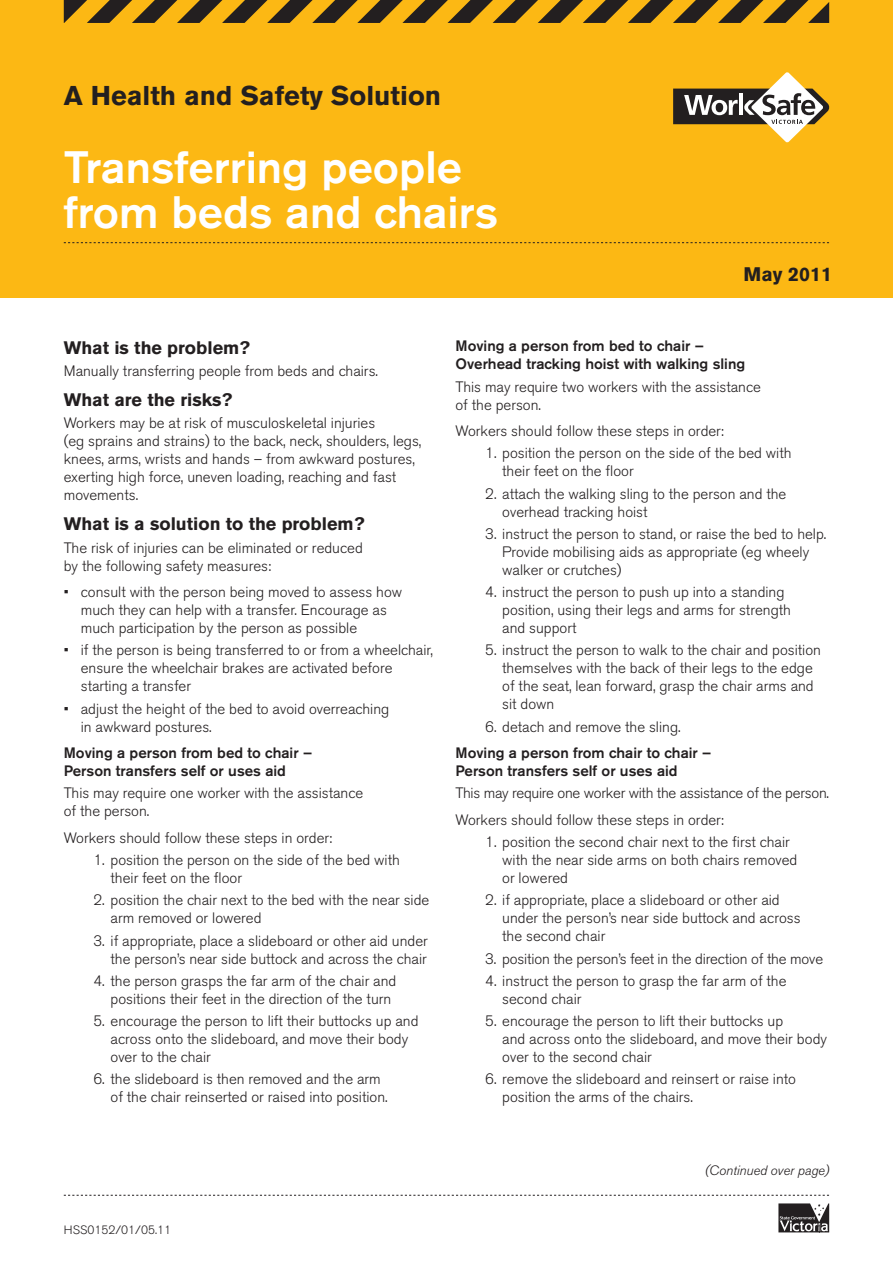
<style>
.page{position:relative;width:893px;height:1263px;background:#fff}
.page>*{position:absolute;margin:0;border:0;box-sizing:border-box;transform-origin:0 0}
.t1{font:500 45px/45px "Akzidenz Grotesk BE";color:#fff}
.t2{font:700 27px "Akzidenz Grotesk BE";color:#231f20}
.t3{font:700 19.5px "Akzidenz Grotesk BE";color:#231f20}
.t4{font:700 18px "Akzidenz Grotesk BE";color:#231f20}
.t5{font:300 15px/18px "Akzidenz Grotesk BE";color:#231f20}
.t6{font:500 15px/18px "Akzidenz Grotesk BE";color:#231f20}
.t7{font:italic 300 13.5px "Akzidenz Grotesk BE";color:#231f20}
.t8{font:300 12px "Akzidenz Grotesk BE";color:#231f20}
</style>
<div class="page">
<svg style="left:64px;top:1195px;width:765px;height:1px"></svg>
<svg style="left:778px;top:1203px;width:51px;height:29px"></svg>
<div style="left:0;top:0;width:893px;height:298px;background:#fcb814"></div>
<svg style="left:64px;top:242px;width:765px;height:1px"></svg>
<svg style="left:673px;top:72px;width:157px;height:71px"></svg>
<hr style="left:739px;top:94px;width:4px;height:21px;background:#fff">
<svg style="left:64px;top:0;width:765px;height:23px"></svg>
<h2 class="t2" style="left:64px;top:80px;width:379px">A Health and Safety Solution</h2>
<h1 class="t1" style="left:64px;top:143px;width:436px">Transferring people from beds and chairs</h1>
<h3 class="t3" style="left:743px;top:263px;width:90px">May 2011</h3>
<p class="t4" style="left:64px;top:337px;width:188px">What is the problem?</p>
<p class="t5" style="left:64px;top:362px;width:316px">Manually transferring people from beds and chairs.</p>
<p class="t4" style="left:64px;top:389px;width:170px">What are the risks?</p>
<p class="t5" style="left:64px;top:414px;width:359px">Workers may be at risk of musculoskeletal injuries<br>(eg sprains and strains) to the back, neck, shoulders, legs, knees, arms, wrists and hands – from awkward postures, exerting high force, uneven loading, reaching and fast movements.</p>
<p class="t4" style="left:64px;top:514px;width:302px">What is a solution to the problem?</p>
<p class="t5" style="left:64px;top:539px;width:301px">The risk of injuries can be eliminated or reduced by the following safety measures:</p>
<p class="t5" style="left:81px;top:583px;width:323px;text-indent:-17px">• consult with the person being moved to assess how much they can help with a transfer. Encourage as much participation by the person as possible</p>
<p class="t5" style="left:81px;top:641px;width:354px;text-indent:-17px">• if the person is being transferred to or from a wheelchair, ensure the wheelchair brakes are activated before starting a transfer</p>
<p class="t5" style="left:81px;top:700px;width:310px;text-indent:-17px">• adjust the height of the bed to avoid overreaching in awkward postures.</p>
<p class="t6" style="left:64px;top:744px;width:250px">Moving a person from bed to chair –<br>Person transfers self or uses aid</p>
<p class="t5" style="left:64px;top:784px;width:301px">This may require one worker with the assistance of the person.</p>
<p class="t5" style="left:64px;top:829px;width:270px">Workers should follow these steps in order:</p>
<p class="t5" style="left:111px;top:851px;width:291px;text-indent:-17px">1. position the person on the side of the bed with their feet on the floor</p>
<p class="t5" style="left:111px;top:891px;width:320px;text-indent:-17px">2. position the chair next to the bed with the near side arm removed or lowered</p>
<p class="t5" style="left:94px;top:932px;width:336px;text-align:right">3. if appropriate, place a slideboard or other aid under the person’s near side buttock and across the chair</p>
<p class="t5" style="left:111px;top:972px;width:287px;text-indent:-17px">4. the person grasps the far arm of the chair and positions their feet in the direction of the turn</p>
<p class="t5" style="left:111px;top:1012px;width:309px;text-indent:-17px">5. encourage the person to lift their buttocks up and across onto the slideboard, and move their body over to the chair</p>
<p class="t5" style="left:111px;top:1070px;width:279px;text-indent:-17px">6. the slideboard is then removed and the arm of the chair reinserted or raised into position.</p>
<p class="t6" style="left:455px;top:337px;width:291px">Moving a person from bed to chair –<br>Overhead tracking hoist with walking sling</p>
<p class="t5" style="left:455px;top:378px;width:307px">This may require two workers with the assistance of the person.</p>
<p class="t5" style="left:455px;top:422px;width:270px">Workers should follow these steps in order:</p>
<p class="t5" style="left:502px;top:444px;width:291px;text-indent:-17px">1. position the person on the side of the bed with their feet on the floor</p>
<p class="t5" style="left:502px;top:485px;width:286px;text-indent:-17px">2. attach the walking sling to the person and the overhead tracking hoist</p>
<p class="t5" style="left:502px;top:525px;width:326px;text-indent:-17px">3. instruct the person to stand, or raise the bed to help.<br>Provide mobilising aids as appropriate (eg wheely walker or crutches)</p>
<p class="t5" style="left:502px;top:583px;width:290px;text-indent:-17px">4. instruct the person to push up into a standing position, using their legs and arms for strength and support</p>
<p class="t5" style="left:502px;top:641px;width:320px;text-indent:-17px">5. instruct the person to walk to the chair and position themselves with the back of their legs to the edge of the seat, lean forward, grasp the chair arms and sit down</p>
<p class="t5" style="left:485px;top:718px;width:197px">6. detach and remove the sling.</p>
<p class="t6" style="left:455px;top:744px;width:257px">Moving a person from chair to chair –<br>Person transfers self or uses aid</p>
<p class="t5" style="left:455px;top:780px;width:375px;line-height:26.5px">This may require one worker with the assistance of the person.<br>Workers should follow these steps in order:</p>
<p class="t5" style="left:502px;top:833px;width:297px;text-indent:-17px">1. position the second chair next to the first chair with the near side arms on both chairs removed or lowered</p>
<p class="t5" style="left:502px;top:891px;width:300px;text-indent:-17px">2. if appropriate, place a slideboard or other aid under the person’s near side buttock and across the second chair</p>
<p class="t5" style="left:485px;top:950px;width:339px">3. position the person’s feet in the direction of the move</p>
<p class="t5" style="left:502px;top:972px;width:286px;text-indent:-17px">4. instruct the person to grasp the far arm of the second chair</p>
<p class="t5" style="left:502px;top:1012px;width:326px;text-indent:-17px">5. encourage the person to lift their buttocks up<br>and across onto the slideboard, and move their body over to the second chair</p>
<p class="t5" style="left:502px;top:1070px;width:295px;text-indent:-17px">6. remove the slideboard and reinsert or raise into position the arms of the chairs.</p>
<p class="t8" style="left:64px;top:1223px;width:109px">HSS0152/01/05.11</p>
<p class="t7" style="left:705px;top:1163px;width:126px">(Continued over page)</p>
<p class="t8" style="left:816px;top:1222px;width:8px">1</p>
</div>
